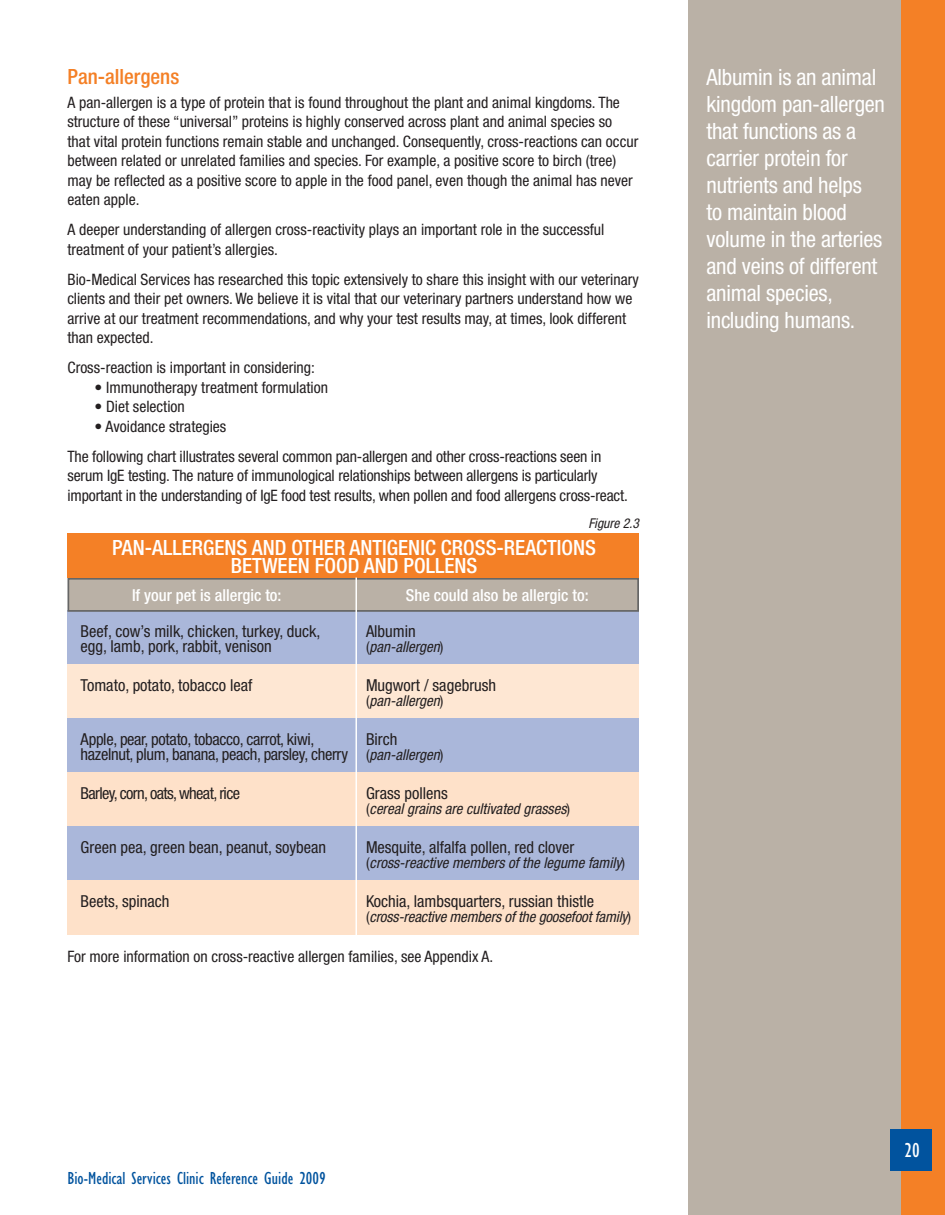
<style>
.page{position:relative;width:945px;height:1215px;background:#fff}
.page>*{position:absolute;margin:0;border:0;box-sizing:border-box;transform-origin:0 0}
.t1{font:condensed 22.5px/27px "Helvetica Neue";letter-spacing:-.01em;color:#fff}
.t2{font:500 condensed 21px "Helvetica Neue";color:#fff}
.sub_subhead{font:500 condensed 21px "Helvetica Neue";color:#f48026}
.t3{font:condensed 21px "Gill Sans Std";color:#fff}
.t4{font:condensed 18px "Gill Sans Std";color:#01539e}
.sub_subhead-2{font:condensed 16.5px/15px "Helvetica Neue";color:#231f20}
.sub_subhead-3{font:condensed 16.5px/15px "Helvetica Neue";letter-spacing:-.02em;color:#231f20}
.sub_subhead-4{font:500 condensed 16.5px "Helvetica Neue";color:#fff}
.sub_subhead-5{font:condensed 16.5px "Helvetica Neue";letter-spacing:-.04em;color:#231f20}
.t5{font:condensed 15.75px/19.5px "Helvetica Neue";color:#231f20}
.sub_subhead-6{font:italic condensed 15px "Helvetica Neue";color:#231f20}
.t6{font:italic condensed 13.5px "Helvetica Neue";color:#231f20}
.s1{font-style:normal}
</style>
<div class="page">
<div style="left:688px;top:0;width:226px;height:1215px;background:#bab1a6"></div>
<div style="left:68px;top:610px;width:571px;height:54px;background:#aab7da"></div>
<div style="left:68px;top:579px;width:570px;height:32px;background:#bab1a6"></div>
<div style="left:68px;top:578px;width:571px;height:34px;border:2px solid #666"></div>
<div style="left:68px;top:664px;width:571px;height:54px;background:#fee7d3"></div>
<div style="left:68px;top:718px;width:571px;height:54px;background:#aab7da"></div>
<div style="left:68px;top:772px;width:571px;height:54px;background:#fee1c9"></div>
<div style="left:68px;top:826px;width:571px;height:54px;background:#aab7da"></div>
<div style="left:68px;top:880px;width:571px;height:54px;background:#fee1c9"></div>
<div style="left:68px;top:533px;width:571px;height:45px;background:#f48026"></div>
<div style="left:901px;top:0;width:44px;height:1215px;background:#f48026"></div>
<div style="left:890px;top:1129px;width:42px;height:42px;background:#01539e"></div>
<hr style="left:356px;top:578px;width:1px;height:362px;background:#fff">
<p class="sub_subhead" style="left:68px;top:64px;width:113px">Pan-allergens</p>
<p class="t5" style="left:68px;top:93px;width:572px">A pan-allergen is a type of protein that is found throughout the plant and animal kingdoms. The structure of these “universal” proteins is highly conserved across plant and animal species so that vital protein functions remain stable and unchanged. Consequently, cross-reactions can occur between related or unrelated families and species. For example, a positive score to birch (tree) may be reflected as a positive score to apple in the food panel, even though the animal has never eaten apple.</p>
<p class="t5" style="left:68px;top:220px;width:538px">A deeper understanding of allergen cross-reactivity plays an important role in the successful treatment of your patient’s allergies.</p>
<p class="t5" style="left:68px;top:270px;width:573px">Bio-Medical Services has researched this topic extensively to share this insight with our veterinary clients and their pet owners. We believe it is vital that our veterinary partners understand how we arrive at our treatment recommendations, and why your test results may, at times, look different than expected.</p>
<p class="t5" style="left:68px;top:358px;width:249px">Cross-reaction is important in considering:</p>
<p class="t5" style="left:94px;top:378px;width:235px">• Immunotherapy treatment formulation</p>
<p class="t5" style="left:94px;top:397px;width:92px">• Diet selection</p>
<p class="t5" style="left:94px;top:417px;width:133px">• Avoidance strategies</p>
<p class="t5" style="left:68px;top:447px;width:562px">The following chart illustrates several common pan-allergen and other cross-reactions seen in serum IgE testing. The nature of immunological relationships between allergens is particularly important in the understanding of IgE food test results, when pollen and food allergens cross-react.</p>
<p class="t6" style="left:589px;top:515px;width:52px">Figure 2.3</p>
<p class="t2" style="left:112px;top:535px;width:485px">PAN-ALLERGENS AND OTHER ANTIGENIC CROSS-REACTIONS</p>
<p class="t2" style="left:231px;top:553px;width:248px">BETWEEN FOOD AND POLLENS</p>
<p class="sub_subhead-4" style="left:132px;top:585px;width:151px">If your pet is allergic to:</p>
<p class="sub_subhead-4" style="left:406px;top:585px;width:184px">She could also be allergic to:</p>
<p class="sub_subhead-2" style="left:81px;top:623px;width:241px">Beef, cow’s milk, chicken, turkey, duck, egg, lamb, pork, rabbit, venison</p>
<p class="sub_subhead-2" style="left:366px;top:623px;width:51px">Albumin</p>
<p class="sub_subhead-6" style="left:366px;top:638px;width:79px"><span class="s1">(</span>pan-allergen<span class="s1">)</span></p>
<p class="sub_subhead-2" style="left:81px;top:678px;width:173px">Tomato, potato, tobacco leaf</p>
<p class="sub_subhead-2" style="left:366px;top:678px;width:132px">Mugwort / sagebrush</p>
<p class="sub_subhead-6" style="left:366px;top:692px;width:79px"><span class="s1">(</span>pan-allergen<span class="s1">)</span></p>
<p class="sub_subhead-3" style="left:81px;top:732px;width:269px">Apple, pear, potato, tobacco, carrot, kiwi, hazelnut, plum, banana, peach, parsley, cherry</p>
<p class="sub_subhead-2" style="left:366px;top:732px;width:33px">Birch</p>
<p class="sub_subhead-6" style="left:366px;top:746px;width:79px"><span class="s1">(</span>pan-allergen<span class="s1">)</span></p>
<p class="sub_subhead-5" style="left:81px;top:784px;width:161px">Barley, corn, oats, wheat, rice</p>
<p class="sub_subhead-2" style="left:366px;top:786px;width:83px">Grass pollens</p>
<p class="sub_subhead-6" style="left:366px;top:800px;width:206px"><span class="s1">(</span>cereal grains are cultivated grasses<span class="s1">)</span></p>
<p class="sub_subhead-2" style="left:81px;top:840px;width:247px">Green pea, green bean, peanut, soybean</p>
<p class="sub_subhead-2" style="left:366px;top:840px;width:210px">Mesquite, alfalfa pollen, red clover</p>
<p class="sub_subhead-6" style="left:366px;top:854px;width:261px"><span class="s1">(</span>cross-reactive members of the legume family<span class="s1">)</span></p>
<p class="sub_subhead-2" style="left:81px;top:894px;width:90px">Beets, spinach</p>
<p class="sub_subhead-2" style="left:366px;top:894px;width:230px">Kochia, lambsquarters, russian thistle</p>
<p class="sub_subhead-6" style="left:366px;top:908px;width:267px"><span class="s1">(</span>cross-reactive members of the goosefoot family<span class="s1">)</span></p>
<p class="t5" style="left:68px;top:947px;width:427px">For more information on cross-reactive allergen families, see Appendix A.</p>
<p class="t1" style="left:706px;top:64px;width:180px">Albumin is an animal kingdom pan-allergen that functions as a carrier protein for nutrients and helps<br>to maintain blood volume in the arteries and veins of different animal species, including humans.</p>
<p class="t4" style="left:68px;top:1168px;width:260px">Bio-Medical Services Clinic Reference Guide 2009</p>
<p class="t3" style="left:904px;top:1138px;width:17px">20</p>
</div>
